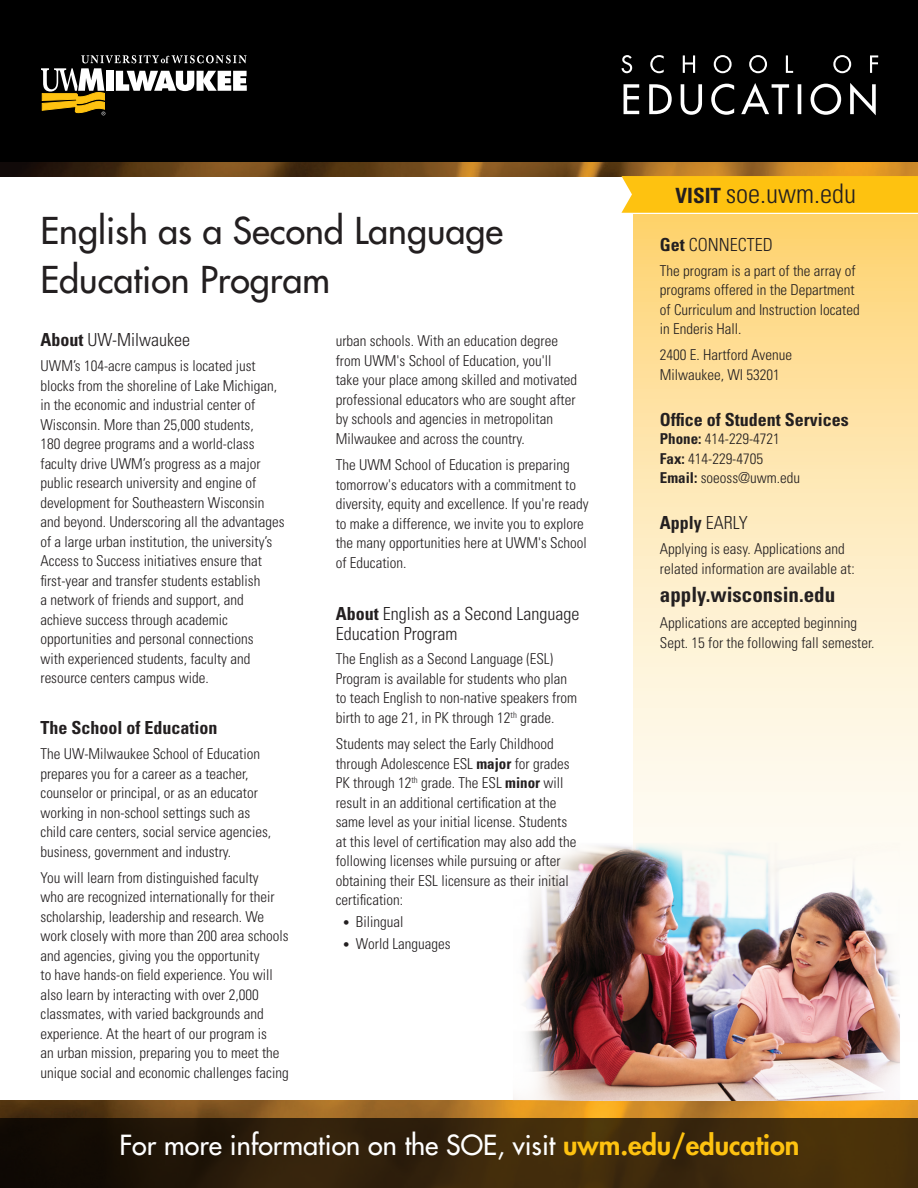
<style>
.page{position:relative;width:918px;height:1188px;background:#fff}
.page>*{position:absolute;margin:0;border:0;box-sizing:border-box;transform-origin:0 0}
.headline{font:500 36px/49.5px "Futura Std";color:#231f20}
.headline-2{font:500 27px "Futura Std";color:#fff}
.body{font:300 condensed 27px "Univers LT Std";color:#231f20}
.body-2{font:700 condensed 21px "Univers LT Std";color:#231f20}
.subhead{font:300 condensed 18px/19.5px "Univers LT Std";color:#231f20}
.subhead-2{font:700 condensed 18px "Univers LT Std";color:#231f20}
.body-3{font:300 condensed 15px/19.5px "Univers LT Std";color:#231f20}
.s1{font-weight:700}
.s2{font-size:12.75px}
.s3{font-weight:700;font-size:21px}
.s4{font-weight:300}
.s5{font-weight:800;color:#fec210}
</style>
<div class="page">
<svg style="left:633px;top:214px;width:285px;height:887px;background:#fee7b4"></svg>
<img style="left:0;top:1101px;width:918px;height:17px">
<img style="left:0;top:162px;width:918px;height:14px">
<div style="left:0;top:0;width:918px;height:162px;background:#000"></div>
<svg style="left:624px;top:83px;width:252px;height:32px"></svg>
<svg style="left:621px;top:55px;width:257px;height:18px"></svg>
<svg style="left:0;top:1118px;width:918px;height:70px;background:#332209"></svg>
<svg style="left:41px;top:55px;width:206px;height:60px"></svg>
<div style="left:621px;top:176px;width:297px;height:37px;background:#fec210"></div>
<img style="left:513px;top:778px;width:405px;height:322px">
<p class="headline" style="left:40px;top:206px;width:464px">English as a Second Language<br>Education Program</p>
<p class="subhead" style="left:40px;top:330px;width:151px"><span class="s1">About</span> UW-Milwaukee</p>
<p class="body-3" style="left:40px;top:356px;width:246px">UWM’s 104-acre campus is located just blocks from the shoreline of Lake Michigan, in the economic and industrial center of Wisconsin. More than 25,000 students,<br>180 degree programs and a world-class faculty drive UWM’s progress as a major public research university and engine of development for Southeastern Wisconsin and beyond. Underscoring all the advantages of a large urban institution, the university’s Access to Success initiatives ensure that first-year and transfer students establish<br>a network of friends and support, and achieve success through academic opportunities and personal connections<br>with experienced students, faculty and resource centers campus wide.</p>
<p class="subhead-2" style="left:40px;top:717px;width:179px">The School of Education</p>
<p class="body-3" style="left:40px;top:744px;width:232px">The UW-Milwaukee School of Education prepares you for a career as a teacher, counselor or principal, or as an educator working in non-school settings such as child care centers, social service agencies, business, government and industry.</p>
<p class="body-3" style="left:40px;top:868px;width:250px">You will learn from distinguished faculty<br>who are recognized internationally for their scholarship, leadership and research. We work closely with more than 200 area schools and agencies, giving you the opportunity<br>to have hands-on field experience. You will also learn by interacting with over 2,000 classmates, with varied backgrounds and experience. At the heart of our program is<br>an urban mission, preparing you to meet the unique social and economic challenges facing</p>
<p class="body-3" style="left:336px;top:331px;width:243px">urban schools. With an education degree from UWM's School of Education, you'll take your place among skilled and motivated professional educators who are sought after by schools and agencies in metropolitan Milwaukee and across the country.</p>
<p class="body-3" style="left:336px;top:455px;width:254px">The UWM School of Education is preparing tomorrow's educators with a commitment to diversity, equity and excellence. If you're ready to make a difference, we invite you to explore the many opportunities here at UWM's School of Education.</p>
<p class="subhead" style="left:336px;top:604px;width:245px"><span class="s1">About</span> English as a Second Language<br>Education Program</p>
<p class="body-3" style="left:336px;top:649px;width:243px">The English as a Second Language (ESL)<br>Program is available for students who plan to teach English to non-native speakers from birth to age 21, in PK through 12<sup>th</sup> grade.</p>
<p class="body-3" style="left:336px;top:734px;width:242px">Students may select the Early Childhood through Adolescence ESL <span class="s1">major</span> for grades PK through 12<sup>th</sup> grade. The ESL <span class="s1">minor</span> will result in an additional certification at the same level as your initial license. Students at this level of certification may also add the following licenses while pursuing or after obtaining their ESL licensure as their initial certification:</p>
<p class="body-3" style="left:342px;top:912px;width:62px"><span class="s2">•</span> Bilingual</p>
<p class="body-3" style="left:342px;top:934px;width:110px"><span class="s2">•</span> World Languages</p>
<p class="body" style="left:676px;top:177px;width:182px"><span class="s3">VISIT</span> soe.uwm.edu</p>
<p class="subhead" style="left:660px;top:235px;width:114px"><span class="s1">Get</span> CONNECTED</p>
<p class="body-3" style="left:660px;top:261px;width:201px">The program is a part of the array of programs offered in the Department of Curriculum and Instruction located in Enderis Hall.</p>
<p class="body-3" style="left:660px;top:345px;width:134px">2400 E. Hartford Avenue<br>Milwaukee, WI 53201</p>
<p class="subhead-2" style="left:660px;top:408px;width:191px">Office of Student Services</p>
<p class="body-3" style="left:660px;top:429px;width:142px"><span class="s1">Phone:</span> 414-229-4721<br><span class="s1">Fax:</span> 414-229-4705<br><span class="s1">Email:</span> soeoss@uwm.edu</p>
<p class="subhead-2" style="left:660px;top:512px;width:89px">Apply <span class="s4">EARLY</span></p>
<p class="body-3" style="left:660px;top:539px;width:196px">Applying is easy. Applications and related information are available at:</p>
<p class="body-2" style="left:660px;top:582px;width:177px">apply.wisconsin.edu</p>
<p class="body-3" style="left:660px;top:613px;width:216px">Applications are accepted beginning<br>Sept. 15 for the following fall semester.</p>
<p class="headline-2" style="left:120px;top:1128px;width:681px">For more information on the SOE, visit <span class="s5">uwm.edu/education</span></p>
</div>
